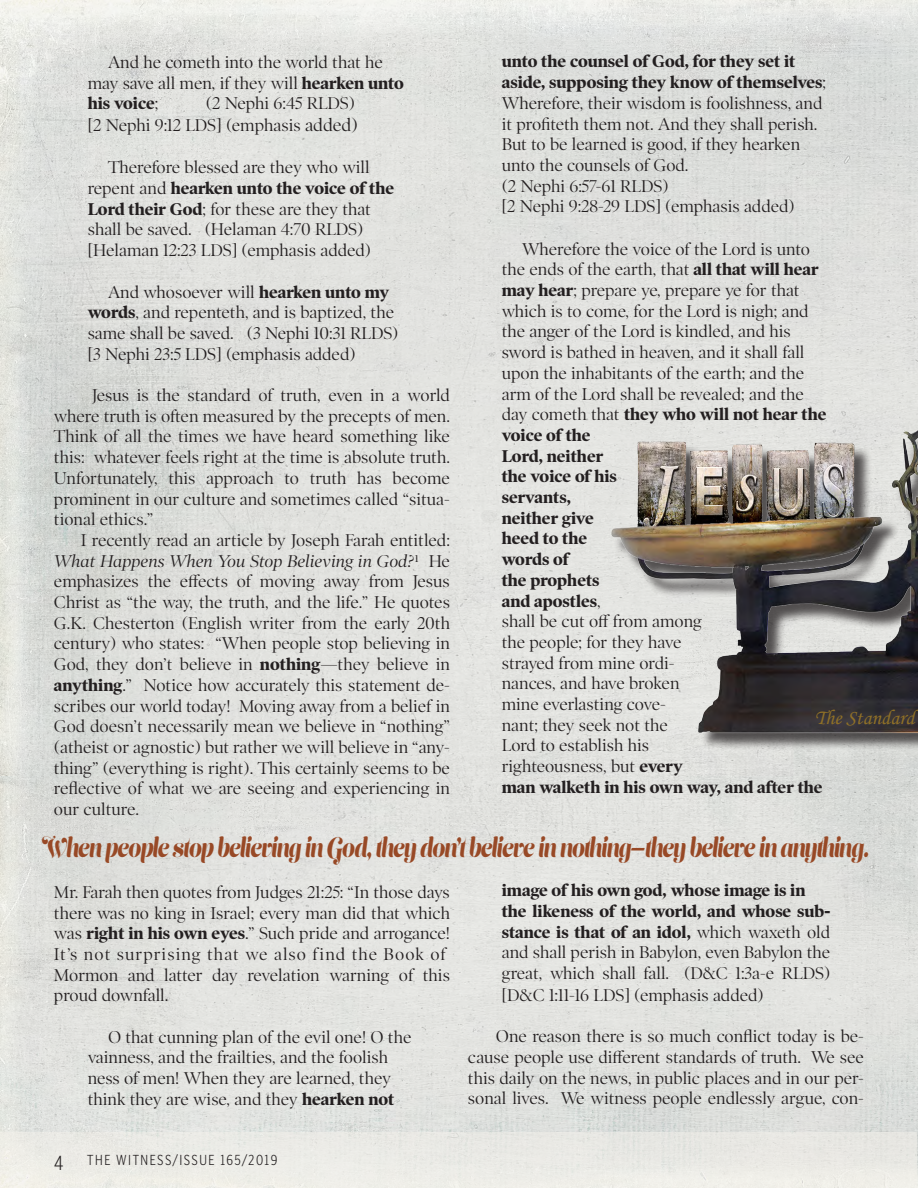
<style>
.page{position:relative;width:918px;height:1188px;background:#fff}
.page>*{position:absolute;margin:0;border:0;box-sizing:border-box;transform-origin:0 0}
.Pullout_Text{font:26.25px "Lust Script";letter-spacing:-.03em;color:#984926;scale:.8 1}
.t1{font:21px "Monotype Corsiva";color:#8f7027}
.t2{font:300 21px "Poynter Gothic Text Cond";color:#231f20}
.Scripture_Quote_Inde{font:17.25px/20.7px "Poynter OS Disp";color:#231f20}
.Marlin_Text{font:17.25px/20.7px "Poynter OS Disp";color:#231f20;text-align:justify}
.Scripture_Quote_Inde-2{font:700 17.25px "Poynter OS Disp";color:#231f20}
.t3{font:300 15px "Poynter Gothic Text Cond";letter-spacing:.1em;color:#231f20}
.s1{font-weight:700}
.s2{font-size:18px}
.s3{font-style:italic}
.s4{font-family:"Voltage";font-weight:700}
</style>
<div class="page">
<img style="left:0;top:0;width:918px;height:1188px">
<img style="left:596px;top:384px;width:322px;height:369px">
<div style="left:0;top:1132px;width:917px;height:56px;background:#ebebe6"></div>
<p class="Scripture_Quote_Inde" style="left:88px;top:52px;width:318px;text-indent:20px">And he cometh into the world that he may save all men, if they will <span class="s1">hearken unto his voice</span>;</p>
<p class="Scripture_Quote_Inde" style="left:206px;top:93px;width:151px">(2 Nephi 6:45 RLDS)</p>
<p class="Scripture_Quote_Inde" style="left:88px;top:115px;width:272px">[2 Nephi 9:12 LDS] (emphasis <span class="s2">added)</span></p>
<p class="Scripture_Quote_Inde" style="left:88px;top:157px;width:308px;text-indent:20px">Therefore blessed are they who will repent and <span class="s1">hearken unto the voice of the Lord their God</span>; for these are they that shall be saved. (Helaman 4:70 RLDS) [Helaman 12:23 LDS] (emphasis added)</p>
<p class="Scripture_Quote_Inde" style="left:88px;top:281px;width:312px;text-indent:20px">And whosoever will <span class="s1">hearken unto my words</span>, and repenteth, and is baptized, the same shall be saved. (3 Nephi 10:31 RLDS) [3 Nephi 23:5 LDS] (emphasis added)</p>
<p class="Marlin_Text" style="left:54px;top:385px;width:398px;text-indent:38px">Jesus is the standard of truth, even in a world where truth is often measured by the precepts of men.<br>Think of all the times we have heard something like this: whatever feels right at the time is absolute truth.<br>Unfortunately, this approach to truth has become prominent in our culture and sometimes called “situa&shy;tional ethics.”</p>
<p class="Marlin_Text" style="left:54px;top:530px;width:398px;text-indent:27px">I recently read an article by Joseph Farah entitled:<br><span class="s3">What Happens When You Stop Believing in God?</span>¹ He emphasizes the effects of moving away from Jesus Christ as “the way, the truth, and the life.” He quotes G.K. Chesterton (English writer from the early 20th century) who states: “When people stop believing in God, they don’t believe in <span class="s1">nothing</span>—they believe in <span class="s1">anything</span>.” Notice how accurately this statement de&shy;scribes our world today! Moving away from a belief in God doesn’t necessarily mean we believe in “nothing” (atheist or agnostic) but rather we will believe in “any&shy;thing” (everything is right). This certainly seems to be reflective of what we are seeing and experiencing in our culture.</p>
<p class="Scripture_Quote_Inde" style="left:502px;top:51px;width:326px"><span class="s1">unto the counsel of God, for they set it aside, supposing they know of themselves</span>; Wherefore, their wisdom is foolishness, and it profiteth them not. And they shall perish.<br>But to be learned is good, if they hearken unto the counsels of God.</p>
<p class="Scripture_Quote_Inde" style="left:502px;top:175px;width:168px">(2 Nephi 6:57-61 RLDS)</p>
<p class="Scripture_Quote_Inde" style="left:502px;top:196px;width:295px">[2 Nephi 9:28-29 LDS] (emphasis added)</p>
<p class="Scripture_Quote_Inde" style="left:502px;top:238px;width:326px;text-indent:20px">Wherefore the voice of the Lord is unto the ends of the earth, that <span class="s1">all that will hear may hear</span>; prepare ye, prepare ye for that which is to come, for the Lord is nigh; and the anger of the Lord is kindled, and his sword is bathed in heaven, and it shall fall upon the inhabitants of the earth; and the arm of the Lord shall be revealed; and the day cometh that <span class="s1">they who will not hear the voice of the<br>Lord, neither<br>the voice of his<br>servants,</span></p>
<p class="Scripture_Quote_Inde" style="left:502px;top:508px;width:322px"><span class="s1">neither give<br>heed to the<br>words of<br>the prophets<br>and apostles</span>,<br>shall be cut off from among<br>the people; for they have<br>strayed from mine ordi-<br>nances, and have broken<br>mine everlasting cove-<br>nant; they seek not the<br>Lord to establish his<br>righteousness, but <span class="s1">every<br>man walketh in his own way, and after the</span></p>
<p class="t1" style="left:815px;top:705px;width:101px">The Standard</p>
<p class="Pullout_Text" style="left:42px;top:830px;width:1035px">When people stop believing in God, they don’t believe in nothing<span class="s4">—</span>they believe in anything.</p>
<p class="Marlin_Text" style="left:54px;top:882px;width:398px">Mr. Farah then quotes from Judges 21:25: “In those days there was no king in Israel; every man did that which was <span class="s1">right in his own eyes</span>.” Such pride and arrogance!<br>It’s not surprising that we also find the Book of</p>
<p class="Marlin_Text" style="left:54px;top:964px;width:397px">Mormon and latter day revelation warning of this proud downfall.</p>
<p class="Scripture_Quote_Inde" style="left:108px;top:1027px;width:305px">O that cunning plan of the evil one! O the</p>
<p class="Scripture_Quote_Inde" style="left:88px;top:1047px;width:302px">vainness, and the frailties, and the foolish</p>
<p class="Scripture_Quote_Inde" style="left:88px;top:1068px;width:305px">ness of men! When they are learned, they</p>
<p class="Scripture_Quote_Inde" style="left:88px;top:1089px;width:308px">think they are wise, and they <span class="s1">hearken not</span></p>
<p class="Scripture_Quote_Inde-2" style="left:502px;top:880px;width:305px">image of his own god, whose image is in</p>
<p class="Scripture_Quote_Inde" style="left:502px;top:901px;width:330px;text-align:justify"><span class="s1">the likeness of the world, and whose sub&shy;stance is that of an idol,</span> which waxeth old and shall perish in Babylon, even Babylon the great, which shall fall. (D&amp;C 1:3a-e RLDS) [D&amp;C 1:11-16 LDS] (emphasis added)</p>
<p class="Marlin_Text" style="left:468px;top:1026px;width:398px;text-indent:28px">One reason there is so much conflict today is be&shy;cause people use different standards of truth. We see this daily on the news, in public places and in our per&shy;sonal lives. We witness people endlessly argue, con-</p>
<p class="t2" style="left:54px;top:1152px;width:11px">4</p>
<p class="t3" style="left:87px;top:1152px;width:192px">THE WITNESS/ISSUE 165/2019</p>
</div>
